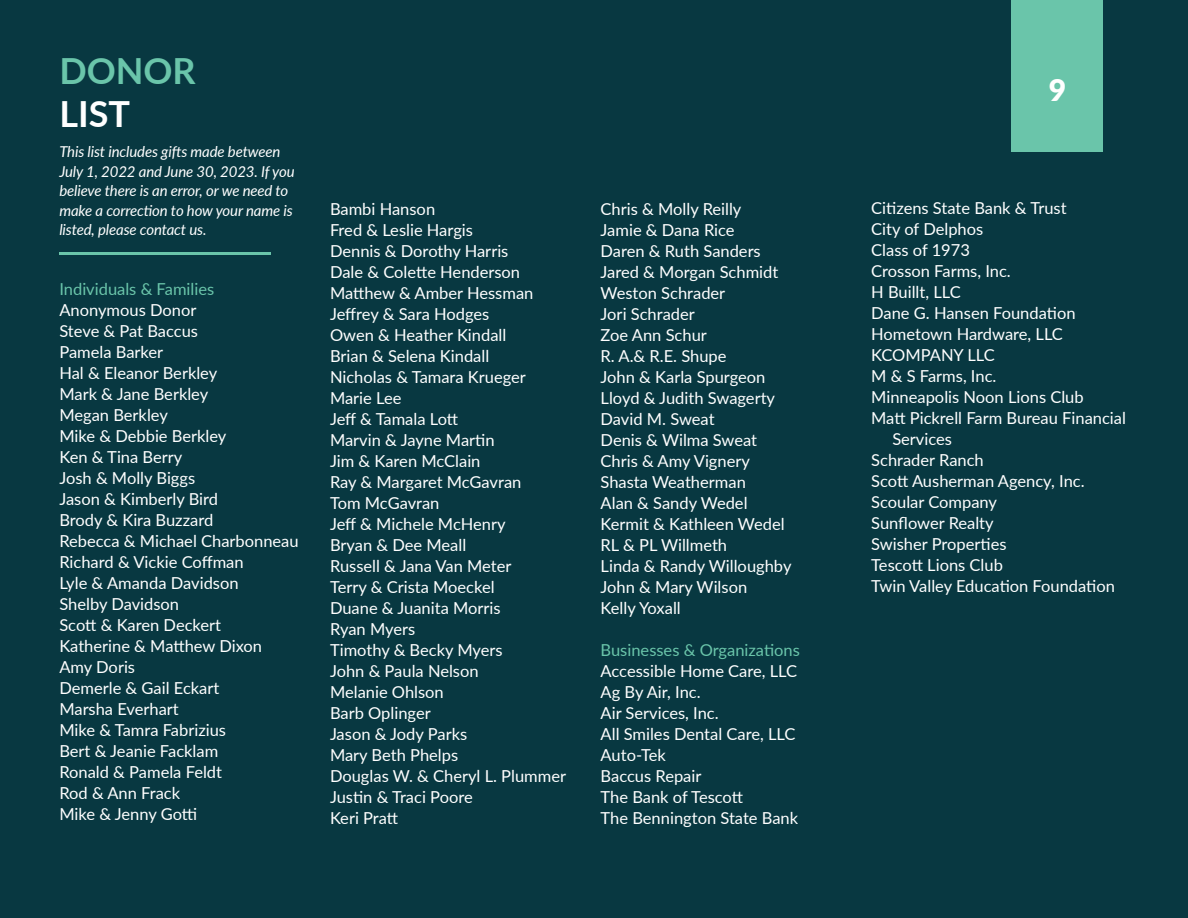
<style>
.page{position:relative;width:1188px;height:918px;background:#083841}
.page>*{position:absolute;margin:0;border:0;box-sizing:border-box;transform-origin:0 0}
.MED_TITLE{font:700 36px "Lato";color:#6ac5aa}
.MED_TITLE-2{font:700 36px "Lato";color:#fff}
.t1{font:900 30px "Lato";color:#fff}
.Content_Light{font:16.5px/21px "Lato";color:#fff}
.Content_Light-2{font:16.5px "Lato";color:#6ac5aa}
.Content_Light-3{font:italic 15px/19.5px "Lato";letter-spacing:-.01em;color:#fff}
</style>
<div class="page">
<div style="left:1012px;top:0;width:91px;height:152px;background:#6ac5aa"></div>
<hr style="left:59px;top:252px;width:212px;height:3px;background:#6ac5aa">
<p class="MED_TITLE" style="left:59px;top:44px;width:138px">DONOR</p>
<p class="MED_TITLE-2" style="left:59px;top:87px;width:72px">LIST</p>
<p class="Content_Light-3" style="left:59px;top:142px;width:237px">This list includes gifts made between July 1, 2022 and June 30, 2023. If you believe there is an error, or we need to make a correction to how your name is listed, please contact us.</p>
<p class="Content_Light-2" style="left:59px;top:277px;width:156px">Individuals &amp; Families</p>
<p class="Content_Light" style="left:59px;top:298px;width:139px">Anonymous Donor</p>
<p class="Content_Light" style="left:59px;top:319px;width:140px">Steve &amp; Pat Baccus</p>
<p class="Content_Light" style="left:59px;top:340px;width:105px">Pamela Barker</p>
<p class="Content_Light" style="left:59px;top:361px;width:159px">Hal &amp; Eleanor Berkley</p>
<p class="Content_Light" style="left:59px;top:382px;width:150px">Mark &amp; Jane Berkley</p>
<p class="Content_Light" style="left:59px;top:403px;width:110px">Megan Berkley</p>
<p class="Content_Light" style="left:59px;top:424px;width:169px">Mike &amp; Debbie Berkley</p>
<p class="Content_Light" style="left:59px;top:445px;width:124px">Ken &amp; Tina Berry</p>
<p class="Content_Light" style="left:59px;top:466px;width:137px">Josh &amp; Molly Biggs</p>
<p class="Content_Light" style="left:59px;top:487px;width:160px">Jason &amp; Kimberly Bird</p>
<p class="Content_Light" style="left:59px;top:508px;width:155px">Brody &amp; Kira Buzzard</p>
<p class="Content_Light" style="left:59px;top:529px;width:241px">Rebecca &amp; Michael Charbonneau</p>
<p class="Content_Light" style="left:59px;top:550px;width:186px">Richard &amp; Vickie Coffman</p>
<p class="Content_Light" style="left:59px;top:571px;width:181px">Lyle &amp; Amanda Davidson</p>
<p class="Content_Light" style="left:59px;top:592px;width:121px">Shelby Davidson</p>
<p class="Content_Light" style="left:59px;top:613px;width:163px">Scott &amp; Karen Deckert</p>
<p class="Content_Light" style="left:59px;top:634px;width:204px">Katherine &amp; Matthew Dixon</p>
<p class="Content_Light" style="left:59px;top:655px;width:77px">Amy Doris</p>
<p class="Content_Light" style="left:59px;top:676px;width:162px">Demerle &amp; Gail Eckart</p>
<p class="Content_Light" style="left:59px;top:697px;width:121px">Marsha Everhart</p>
<p class="Content_Light" style="left:59px;top:718px;width:168px">Mike &amp; Tamra Fabrizius</p>
<p class="Content_Light" style="left:59px;top:739px;width:160px">Bert &amp; Jeanie Facklam</p>
<p class="Content_Light" style="left:59px;top:760px;width:164px">Ronald &amp; Pamela Feldt</p>
<p class="Content_Light" style="left:59px;top:781px;width:122px">Rod &amp; Ann Frack</p>
<p class="Content_Light" style="left:59px;top:802px;width:139px">Mike &amp; Jenny Gotti</p>
<p class="Content_Light" style="left:330px;top:198px;width:107px">Bambi Hanson</p>
<p class="Content_Light" style="left:330px;top:219px;width:145px">Fred &amp; Leslie Hargis</p>
<p class="Content_Light" style="left:330px;top:240px;width:180px">Dennis &amp; Dorothy Harris</p>
<p class="Content_Light" style="left:330px;top:261px;width:192px">Dale &amp; Colette Henderson</p>
<p class="Content_Light" style="left:330px;top:282px;width:205px">Matthew &amp; Amber Hessman</p>
<p class="Content_Light" style="left:330px;top:303px;width:161px">Jeffrey &amp; Sara Hodges</p>
<p class="Content_Light" style="left:330px;top:324px;width:178px">Owen &amp; Heather Kindall</p>
<p class="Content_Light" style="left:330px;top:345px;width:161px">Brian &amp; Selena Kindall</p>
<p class="Content_Light" style="left:330px;top:366px;width:197px">Nicholas &amp; Tamara Krueger</p>
<p class="Content_Light" style="left:330px;top:387px;width:73px">Marie Lee</p>
<p class="Content_Light" style="left:330px;top:408px;width:130px">Jeff &amp; Tamala Lott</p>
<p class="Content_Light" style="left:330px;top:429px;width:166px">Marvin &amp; Jayne Martin</p>
<p class="Content_Light" style="left:330px;top:450px;width:152px">Jim &amp; Karen McClain</p>
<p class="Content_Light" style="left:330px;top:471px;width:193px">Ray &amp; Margaret McGavran</p>
<p class="Content_Light" style="left:330px;top:492px;width:111px">Tom McGavran</p>
<p class="Content_Light" style="left:330px;top:513px;width:177px">Jeff &amp; Michele McHenry</p>
<p class="Content_Light" style="left:330px;top:534px;width:138px">Bryan &amp; Dee Meall</p>
<p class="Content_Light" style="left:330px;top:555px;width:183px">Russell &amp; Jana Van Meter</p>
<p class="Content_Light" style="left:330px;top:576px;width:166px">Terry &amp; Crista Moeckel</p>
<p class="Content_Light" style="left:330px;top:597px;width:172px">Duane &amp; Juanita Morris</p>
<p class="Content_Light" style="left:330px;top:618px;width:87px">Ryan Myers</p>
<p class="Content_Light" style="left:330px;top:639px;width:174px">Timothy &amp; Becky Myers</p>
<p class="Content_Light" style="left:330px;top:660px;width:150px">John &amp; Paula Nelson</p>
<p class="Content_Light" style="left:330px;top:681px;width:115px">Melanie Ohlson</p>
<p class="Content_Light" style="left:330px;top:702px;width:102px">Barb Oplinger</p>
<p class="Content_Light" style="left:330px;top:723px;width:139px">Jason &amp; Jody Parks</p>
<p class="Content_Light" style="left:330px;top:744px;width:130px">Mary Beth Phelps</p>
<p class="Content_Light" style="left:330px;top:765px;width:238px">Douglas W. &amp; Cheryl L. Plummer</p>
<p class="Content_Light" style="left:330px;top:786px;width:144px">Justin &amp; Traci Poore</p>
<p class="Content_Light" style="left:330px;top:807px;width:70px">Keri Pratt</p>
<p class="Content_Light" style="left:601px;top:198px;width:142px">Chris &amp; Molly Reilly</p>
<p class="Content_Light" style="left:601px;top:219px;width:136px">Jamie &amp; Dana Rice</p>
<p class="Content_Light" style="left:601px;top:240px;width:162px">Daren &amp; Ruth Sanders</p>
<p class="Content_Light" style="left:601px;top:261px;width:179px">Jared &amp; Morgan Schmidt</p>
<p class="Content_Light" style="left:601px;top:282px;width:126px">Weston Schrader</p>
<p class="Content_Light" style="left:601px;top:303px;width:96px">Jori Schrader</p>
<p class="Content_Light" style="left:601px;top:324px;width:108px">Zoe Ann Schur</p>
<p class="Content_Light" style="left:601px;top:345px;width:127px">R. A.&amp; R.E. Shupe</p>
<p class="Content_Light" style="left:601px;top:366px;width:166px">John &amp; Karla Spurgeon</p>
<p class="Content_Light" style="left:601px;top:387px;width:176px">Lloyd &amp; Judith Swagerty</p>
<p class="Content_Light" style="left:601px;top:408px;width:115px">David M. Sweat</p>
<p class="Content_Light" style="left:601px;top:429px;width:158px">Denis &amp; Wilma Sweat</p>
<p class="Content_Light" style="left:601px;top:450px;width:151px">Chris &amp; Amy Vignery</p>
<p class="Content_Light" style="left:601px;top:471px;width:147px">Shasta Weatherman</p>
<p class="Content_Light" style="left:601px;top:492px;width:148px">Alan &amp; Sandy Wedel</p>
<p class="Content_Light" style="left:601px;top:513px;width:185px">Kermit &amp; Kathleen Wedel</p>
<p class="Content_Light" style="left:601px;top:534px;width:128px">RL &amp; PL Willmeth</p>
<p class="Content_Light" style="left:601px;top:555px;width:192px">Linda &amp; Randy Willoughby</p>
<p class="Content_Light" style="left:601px;top:576px;width:148px">John &amp; Mary Wilson</p>
<p class="Content_Light" style="left:601px;top:597px;width:82px">Kelly Yoxall</p>
<p class="Content_Light-2" style="left:601px;top:638px;width:201px">Businesses &amp; Organizations</p>
<p class="Content_Light" style="left:601px;top:660px;width:198px">Accessible Home Care, LLC</p>
<p class="Content_Light" style="left:601px;top:681px;width:102px">Ag By Air, Inc.</p>
<p class="Content_Light" style="left:601px;top:702px;width:120px">Air Services, Inc.</p>
<p class="Content_Light" style="left:601px;top:723px;width:196px">All Smiles Dental Care, LLC</p>
<p class="Content_Light" style="left:601px;top:744px;width:67px">Auto-Tek</p>
<p class="Content_Light" style="left:601px;top:765px;width:102px">Baccus Repair</p>
<p class="Content_Light" style="left:601px;top:786px;width:144px">The Bank of Tescott</p>
<p class="Content_Light" style="left:601px;top:807px;width:199px">The Bennington State Bank</p>
<p class="t1" style="left:1049px;top:67px;width:19px">9</p>
<p class="Content_Light" style="left:871px;top:197px;width:197px">Citizens State Bank &amp; Trust</p>
<p class="Content_Light" style="left:871px;top:218px;width:114px">City of Delphos</p>
<p class="Content_Light" style="left:871px;top:239px;width:100px">Class of 1973</p>
<p class="Content_Light" style="left:871px;top:260px;width:141px">Crosson Farms, Inc.</p>
<p class="Content_Light" style="left:871px;top:281px;width:91px">H Buillt, LLC</p>
<p class="Content_Light" style="left:871px;top:302px;width:206px">Dane G. Hansen Foundation</p>
<p class="Content_Light" style="left:871px;top:323px;width:193px">Hometown Hardware, LLC</p>
<p class="Content_Light" style="left:871px;top:344px;width:125px">KCOMPANY LLC</p>
<p class="Content_Light" style="left:871px;top:365px;width:127px">M &amp; S Farms, Inc.</p>
<p class="Content_Light" style="left:871px;top:386px;width:214px">Minneapolis Noon Lions Club</p>
<p class="Content_Light" style="left:892px;top:407px;width:235px;text-indent:-21px">Matt Pickrell Farm Bureau Financial<br>Services</p>
<p class="Content_Light" style="left:871px;top:449px;width:114px">Schrader Ranch</p>
<p class="Content_Light" style="left:871px;top:470px;width:215px">Scott Ausherman Agency, Inc.</p>
<p class="Content_Light" style="left:871px;top:491px;width:127px">Scoular Company</p>
<p class="Content_Light" style="left:871px;top:512px;width:124px">Sunflower Realty</p>
<p class="Content_Light" style="left:871px;top:533px;width:137px">Swisher Properties</p>
<p class="Content_Light" style="left:871px;top:554px;width:133px">Tescott Lions Club</p>
<p class="Content_Light" style="left:871px;top:575px;width:245px">Twin Valley Education Foundation</p>
</div>
